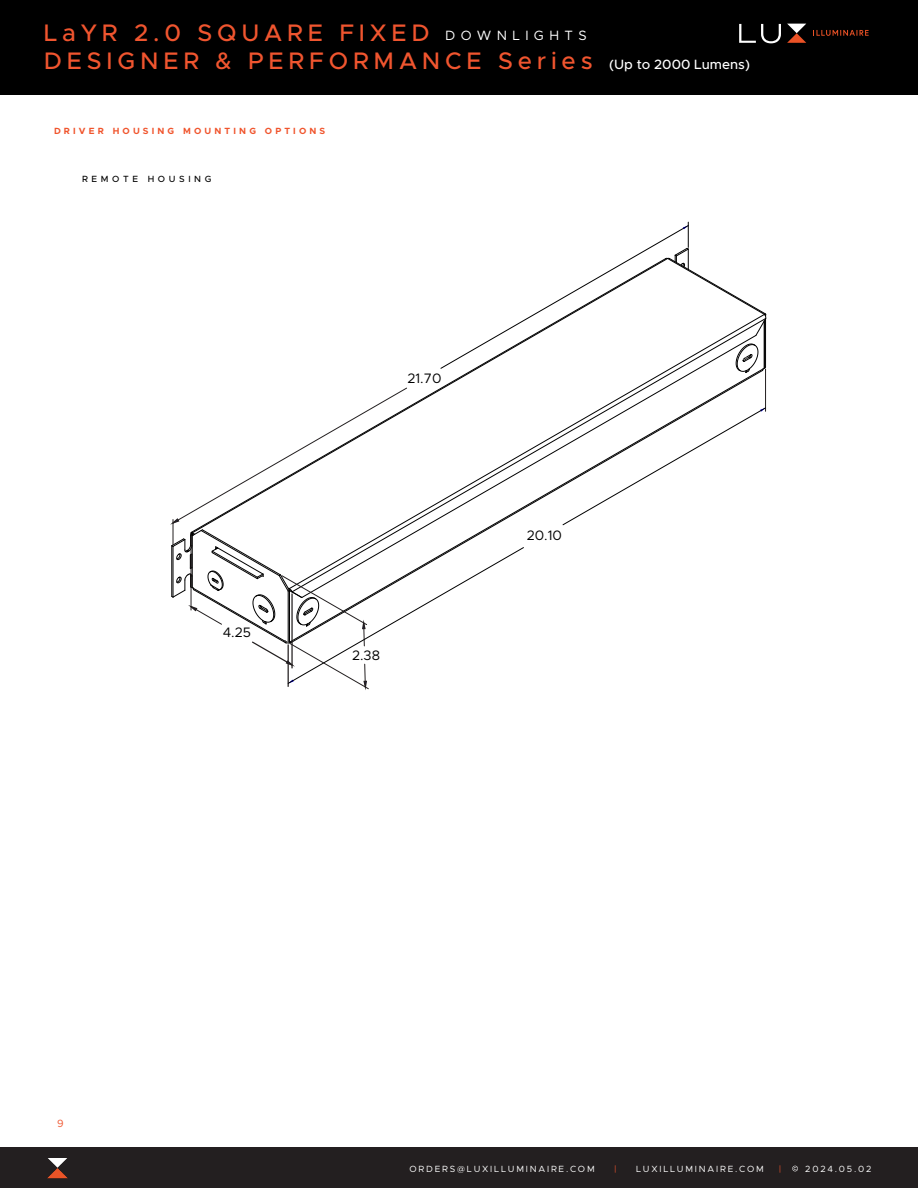
<style>
.page{position:relative;width:918px;height:1188px;background:#fff}
.page>*{position:absolute;margin:0;border:0;box-sizing:border-box;transform-origin:0 0}
.t1{font:500 24px/28.8px "Metropolis";letter-spacing:.2em;color:#f0552f}
.t2{font:13.8px "Metropolis";color:#000}
.t3{font:13.5px "Metropolis";letter-spacing:.4em;color:#fff}
.t4{font:10.5px "Metropolis";color:#f0552f}
.t5{font:9px "Metropolis";letter-spacing:.2em;color:#fff}
.t6{font:700 9px "Metropolis";letter-spacing:.35em;color:#f0542c}
.t7{font:500 9px "Metropolis";letter-spacing:.4em;color:#000}
.t8{font:9px "Metropolis";color:#f0542c}
.s1{font-size:13.5px;color:#fff}
</style>
<div class="page">
<div style="left:0;top:0;width:918px;height:95px;background:#000"></div>
<svg style="left:813px;top:30px;width:56px;height:6px"></svg>
<svg style="left:739px;top:24px;width:42px;height:19px"></svg>
<svg style="left:787px;top:24px;width:19px;height:19px"></svg>
<div style="left:0;top:1148px;width:918px;height:40px;background:#231f20"></div>
<svg style="left:792px;top:1166px;width:6px;height:5px"></svg>
<img style="left:47px;top:1158px;width:21px;height:20px">
<svg style="left:442px;top:374px;width:315px;height:134px"></svg>
<svg style="left:440px;top:222px;width:327px;height:152px"></svg>
<hr style="left:765px;top:369px;width:1px;height:42px;background:#231f20">
<svg style="left:562px;top:407px;width:205px;height:119px"></svg>
<svg style="left:171px;top:387px;width:354px;height:303px"></svg>
<p class="t1" style="left:44px;top:18px;width:708px">LaYR 2.0 SQUARE FIXED<br>DESIGNER &amp; PERFORMANCE Series <span class="s1">(Up to 2000 Lumens)</span></p>
<p class="t3" style="left:445px;top:27px;width:143px">DOWNLIGHTS</p>
<p class="t6" style="left:54px;top:125px;width:273px">DRIVER HOUSING MOUNTING OPTIONS</p>
<p class="t7" style="left:82px;top:173px;width:131px">REMOTE HOUSING</p>
<p class="t2" style="left:223px;top:624px;width:30px">4.25</p>
<p class="t2" style="left:407px;top:369px;width:36px">21.70</p>
<p class="t2" style="left:352px;top:647px;width:29px">2.38</p>
<p class="t2" style="left:527px;top:527px;width:37px">20.10</p>
<p class="t4" style="left:57px;top:1117px;width:8px">9</p>
<p class="t5" style="left:409px;top:1163px;width:187px">ORDERS@LUXILLUMINAIRE.COM</p>
<p class="t8" style="left:614px;top:1163px;width:4px">|</p>
<p class="t5" style="left:636px;top:1163px;width:129px">LUXILLUMINAIRE.COM</p>
<p class="t8" style="left:779px;top:1163px;width:4px">|</p>
<p class="t5" style="left:805px;top:1163px;width:68px">2024.05.02</p>
</div>
